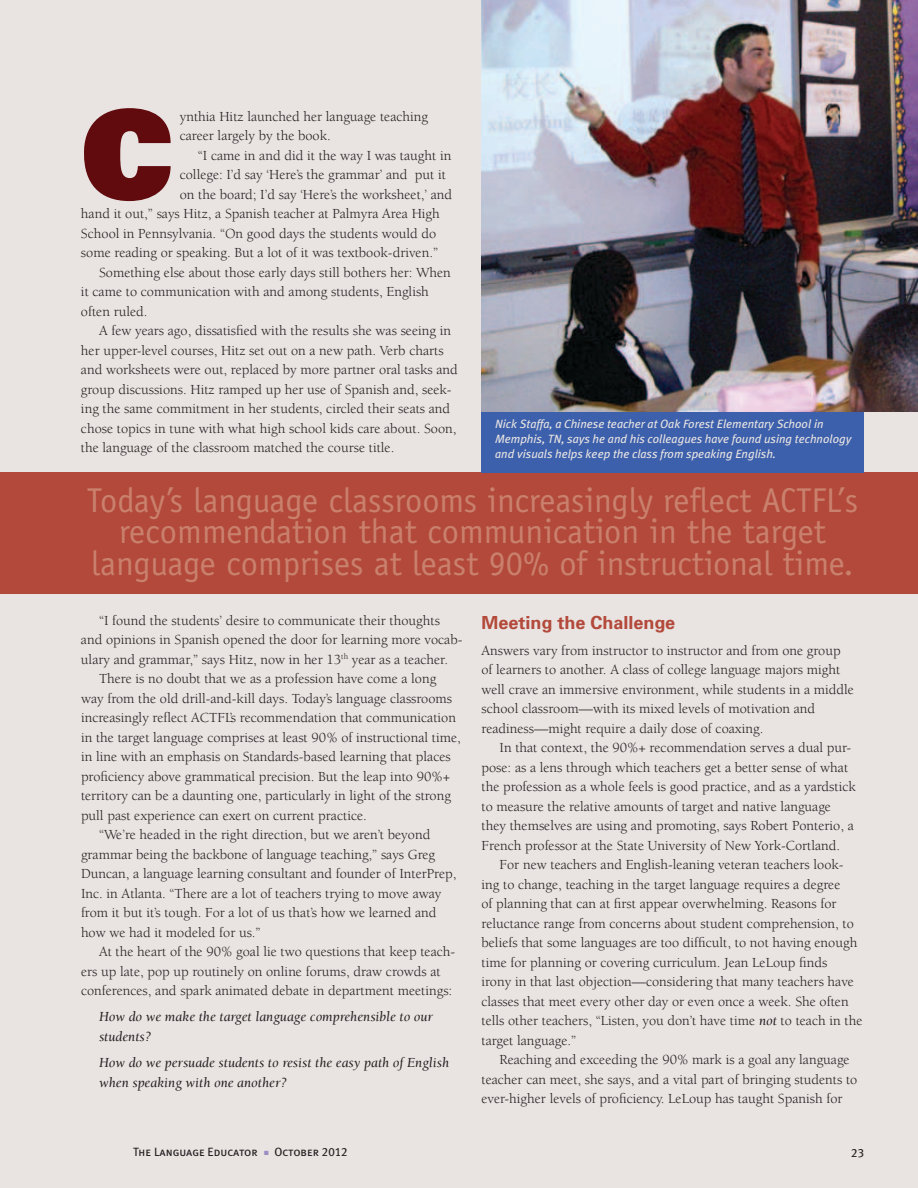
<style>
.page{position:relative;width:918px;height:1188px;background:#e9e4e2}
.page>*{position:absolute;margin:0;border:0;box-sizing:border-box;transform-origin:0 0}
.t1{font:900 122.25px "Univers";color:#620b0e}
.t2{font:34.5px/31.5px "Officina Sans";color:#c9806d;text-align:center}
.t3{font:700 18px "Univers";color:#b3493a}
.t4{font:14.25px/19.5px "Berkeley";color:#231f20}
.t5{font:italic 14.25px/19.5px "Berkeley";color:#231f20}
.t6{font:italic 12px/15px "Meta Plus";color:#e9e4e2}
.t7{font:12px "Meta Plus Book Caps";color:#231f20}
.s1{font-style:italic}
.s2{color:#9c8ec4}
</style>
<div class="page">
<div style="left:0;top:472px;width:918px;height:122px;background:#b3493a"></div>
<img style="left:482px;top:0;width:436px;height:412px">
<div style="left:482px;top:412px;width:382px;height:60px;background:#3c60ac"></div>
<h1 class="t1" style="left:81px;top:74px;width:94px">C</h1>
<p class="t4" style="left:180px;top:107px;width:250px">ynthia Hitz launched her language teaching career largely by the book.</p>
<p class="t4" style="left:198px;top:146px;width:255px">“I came in and did it the way I was taught in</p>
<p class="t4" style="left:180px;top:165px;width:268px">college: I’d say ‘Here’s the grammar’ and put it</p>
<p class="t4" style="left:180px;top:185px;width:274px">on the board; I’d say ‘Here’s the worksheet,’ and</p>
<p class="t4" style="left:81px;top:204px;width:360px">hand it out,” says Hitz, a Spanish teacher at Palmyra Area High</p>
<p class="t4" style="left:81px;top:224px;width:357px">School in Pennsylvania. “On good days the students would do</p>
<p class="t4" style="left:81px;top:243px;width:359px">some reading or speaking. But a lot of it was textbook-driven.”</p>
<p class="t4" style="left:99px;top:263px;width:353px">Something else about those early days still bothers her: When</p>
<p class="t4" style="left:81px;top:282px;width:349px">it came to communication with and among students, English</p>
<p class="t4" style="left:81px;top:302px;width:68px">often ruled.</p>
<p class="t4" style="left:99px;top:321px;width:354px">A few years ago, dissatisfied with the results she was seeing in</p>
<p class="t4" style="left:81px;top:341px;width:364px">her upper-level courses, Hitz set out on a new path. Verb charts</p>
<p class="t4" style="left:81px;top:360px;width:378px">and worksheets were out, replaced by more partner oral tasks and</p>
<p class="t4" style="left:81px;top:380px;width:372px">group discussions. Hitz ramped up her use of Spanish and, seek-</p>
<p class="t4" style="left:81px;top:399px;width:371px">ing the same commitment in her students, circled their seats and</p>
<p class="t4" style="left:81px;top:419px;width:377px">chose topics in tune with what high school kids care about. Soon,</p>
<p class="t4" style="left:81px;top:438px;width:315px">the language of the classroom matched the course title.</p>
<p class="t6" style="left:495px;top:416px;width:358px">Nick Staffa, a Chinese teacher at Oak Forest Elementary School in<br>Memphis, TN, says he and his colleagues have found using technology and visuals helps keep the class from speaking English.</p>
<h2 class="t2" style="left:87px;top:485px;width:773px">Today’s language classrooms increasingly reflect ACTFL’s recommendation that communication in the target language comprises at least 90% of instructional time.</h2>
<p class="t4" style="left:99px;top:611px;width:342px">“I found the students’ desire to communicate their thoughts</p>
<p class="t4" style="left:81px;top:630px;width:383px">and opinions in Spanish opened the door for learning more vocab-</p>
<p class="t4" style="left:81px;top:650px;width:369px">ulary and grammar,” says Hitz, now in her 13<sup>th</sup> year as a teacher.</p>
<p class="t4" style="left:99px;top:669px;width:339px">There is no doubt that we as a profession have come a long</p>
<p class="t4" style="left:81px;top:689px;width:373px">way from the old drill-and-kill days. Today’s language classrooms</p>
<p class="t4" style="left:81px;top:708px;width:377px">increasingly reflect ACTFL’s recommendation that communication</p>
<p class="t4" style="left:81px;top:728px;width:381px">in the target language comprises at least 90% of instructional time,</p>
<p class="t4" style="left:81px;top:747px;width:371px">in line with an emphasis on Standards-based learning that places</p>
<p class="t4" style="left:81px;top:767px;width:371px">proficiency above grammatical precision. But the leap into 90%+</p>
<p class="t4" style="left:81px;top:786px;width:372px">territory can be a daunting one, particularly in light of the strong</p>
<p class="t4" style="left:81px;top:806px;width:287px">pull past experience can exert on current practice.</p>
<p class="t4" style="left:99px;top:825px;width:333px">“We’re headed in the right direction, but we aren’t beyond</p>
<p class="t4" style="left:81px;top:845px;width:356px">grammar being the backbone of language teaching,” says Greg</p>
<p class="t4" style="left:81px;top:864px;width:377px">Duncan, a language learning consultant and founder of InterPrep,</p>
<p class="t4" style="left:81px;top:884px;width:362px">Inc. in Atlanta. “There are a lot of teachers trying to move away</p>
<p class="t4" style="left:81px;top:903px;width:357px">from it but it’s tough. For a lot of us that’s how we learned and</p>
<p class="t4" style="left:81px;top:923px;width:181px">how we had it modeled for us.”</p>
<p class="t4" style="left:99px;top:942px;width:358px">At the heart of the 90% goal lie two questions that keep teach-</p>
<p class="t4" style="left:81px;top:962px;width:361px">ers up late, pop up routinely on online forums, draw crowds at</p>
<p class="t4" style="left:81px;top:981px;width:373px">conferences, and spark animated debate in department meetings:</p>
<p class="t5" style="left:99px;top:1008px;width:336px">How do we make the target language comprehensible to our students?</p>
<p class="t5" style="left:99px;top:1053px;width:352px">How do we persuade students to resist the easy path of English when speaking with one another?</p>
<p class="t3" style="left:482px;top:611px;width:195px">Meeting the Challenge</p>
<p class="t4" style="left:482px;top:641px;width:374px">Answers vary from instructor to instructor and from one group of learners to another. A class of college language majors might well crave an immersive environment, while students in a middle school classroom—with its mixed levels of motivation and readiness—might require a daily dose of coaxing.</p>
<p class="t4" style="left:482px;top:738px;width:376px;text-indent:18px">In that context, the 90%+ recommendation serves a dual pur&shy;pose: as a lens through which teachers get a better sense of what the profession as a whole feels is good practice, and as a yardstick to measure the relative amounts of target and native language they themselves are using and promoting, says Robert Ponterio, a French professor at the State University of New York-Cortland.</p>
<p class="t4" style="left:482px;top:855px;width:382px;text-indent:18px">For new teachers and English-leaning veteran teachers look&shy;ing to change, teaching in the target language requires a degree<br>of planning that can at first appear overwhelming. Reasons for reluctance range from concerns about student comprehension, to beliefs that some languages are too difficult, to not having enough time for planning or covering curriculum. Jean LeLoup finds<br>irony in that last objection—considering that many teachers have classes that meet every other day or even once a week. She often tells other teachers, “Listen, you don’t have time <span class="s1">not</span> to teach in the target language.”</p>
<p class="t4" style="left:482px;top:1050px;width:377px;text-indent:18px">Reaching and exceeding the 90% mark is a goal any language teacher can meet, she says, and a vital part of bringing students to ever-higher levels of proficiency. LeLoup has taught Spanish for</p>
<p class="t7" style="left:133px;top:1145px;width:216px">The Language Educator <span class="s2">■</span> October 2012</p>
<p class="t7" style="left:851px;top:1146px;width:14px">23</p>
</div>
